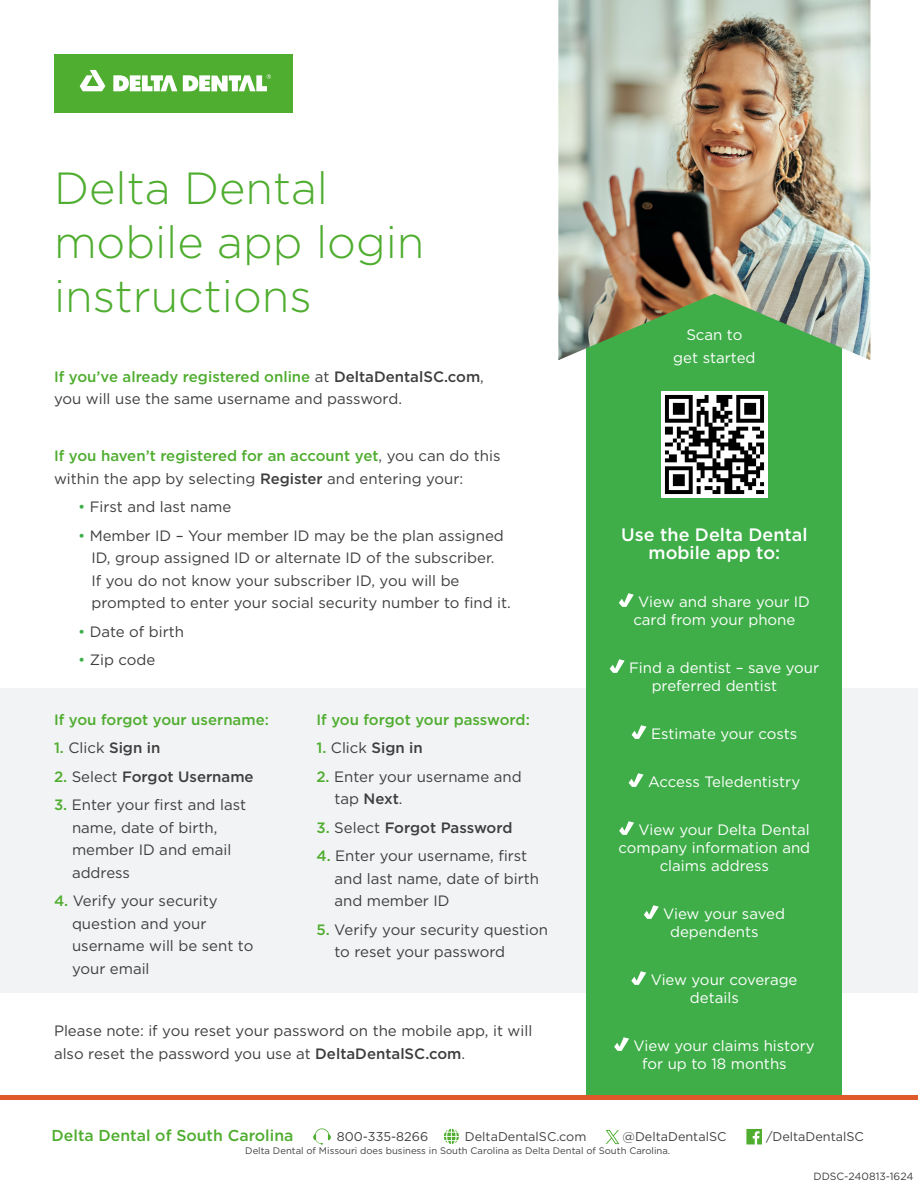
<style>
.page{position:relative;width:918px;height:1188px;background:#fff}
.page>*{position:absolute;margin:0;border:0;box-sizing:border-box;transform-origin:0 0}
.Heading_30pt{font:300 45px/54px "Gotham";color:#4fad2f}
.Body_10_pt{font:500 18px/18px "Gotham";color:#fff;text-align:center}
.t1{font:500 15.75px "Gotham";color:#4fad2f}
.Body_10_pt-2{font:15px/22.5px "Gotham";color:#3e3e3f}
.Body_10_pt-3{font:15px/18px "Gotham";color:#fff}
.Body_10_pt-4{font:500 15px "Gotham";color:#3e3e3f}
.Body_10_pt-5{font:500 15px "Gotham";color:#4fad2f}
.t2{font:12.6px "Gotham";color:#414141}
.Body_10_pt-6{font:10.5px "Gotham";color:#3e3e3f}
.t3{font:9.45px "Gotham";color:#414141}
.s1{font-weight:500;color:#4fad2f}
.s2{font-weight:500}
.s3{color:#3fae49}
.s4{color:#4fad2f}
.s5{font-weight:400}
</style>
<div class="page">
<div style="left:0;top:688px;width:918px;height:305px;background:#f2f3f4"></div>
<div style="left:586px;top:207px;width:256px;height:890px;background:#3fae49"></div>
<svg style="left:619px;top:593px;width:15px;height:14px"></svg>
<svg style="left:610px;top:659px;width:15px;height:14px"></svg>
<svg style="left:632px;top:725px;width:15px;height:14px"></svg>
<svg style="left:629px;top:773px;width:15px;height:14px"></svg>
<svg style="left:619px;top:821px;width:15px;height:14px"></svg>
<svg style="left:644px;top:905px;width:15px;height:14px"></svg>
<svg style="left:631px;top:971px;width:15px;height:14px"></svg>
<svg style="left:614px;top:1037px;width:15px;height:14px"></svg>
<div style="left:54px;top:54px;width:239px;height:59px;background:#4fad2f"></div>
<svg style="left:80px;top:70px;width:25px;height:21px"></svg>
<svg style="left:113px;top:75px;width:64px;height:17px"></svg>
<svg style="left:183px;top:74px;width:88px;height:18px"></svg>
<img style="left:558px;top:0;width:312px;height:360px">
<hr style="left:0;top:1095px;width:918px;height:4px;background:#e0592a">
<img style="left:662px;top:392px;width:105px;height:105px">
<svg style="left:746px;top:1129px;width:16px;height:15px"></svg>
<svg style="left:444px;top:1129px;width:15px;height:15px"></svg>
<svg style="left:313px;top:1128px;width:18px;height:17px"></svg>
<svg style="left:606px;top:1130px;width:13px;height:14px"></svg>
<p class="Heading_30pt" style="left:54px;top:160px;width:372px">Delta Dental mobile app login instructions</p>
<p class="Body_10_pt-2" style="left:54px;top:365px;width:431px"><span class="s1">If you’ve already registered online</span> at <span class="s2">DeltaDentalSC.com</span>, you will use the same username and password.</p>
<p class="Body_10_pt-2" style="left:54px;top:445px;width:448px"><span class="s1">If you haven’t registered for an account yet</span>, you can do this within the app by selecting <span class="s2">Register</span> and entering your:</p>
<p class="Body_10_pt-2" style="left:78px;top:496px;width:155px"><span class="s3">•</span> First and last name</p>
<p class="Body_10_pt-2" style="left:92px;top:524px;width:421px;text-indent:-14px"><span class="s3">•</span> Member ID – Your member ID may be the plan assigned ID, group assigned ID or alternate ID of the subscriber.<br>If you do not know your subscriber ID, you will be prompted to enter your social security number to find it.</p>
<p class="Body_10_pt-2" style="left:78px;top:620px;width:108px"><span class="s3">•</span> Date of birth</p>
<p class="Body_10_pt-2" style="left:78px;top:649px;width:79px"><span class="s3">•</span> Zip code</p>
<p class="Body_10_pt-5" style="left:54px;top:710px;width:216px">If you forgot your username:</p>
<p class="Body_10_pt-4" style="left:54px;top:738px;width:108px"><span class="s4">1.</span> <span class="s5">Click</span> Sign in</p>
<p class="Body_10_pt-4" style="left:54px;top:767px;width:201px"><span class="s4">2.</span> <span class="s5">Select</span> Forgot Username</p>
<p class="Body_10_pt-2" style="left:72px;top:793px;width:176px;text-indent:-18px"><span class="s1">3.</span> Enter your first and last name, date of birth, member ID and email address</p>
<p class="Body_10_pt-2" style="left:72px;top:889px;width:183px;text-indent:-18px"><span class="s1">4.</span> Verify your security question and your username will be sent to your email</p>
<p class="Body_10_pt-5" style="left:316px;top:710px;width:215px">If you forgot your password:</p>
<p class="Body_10_pt-4" style="left:316px;top:738px;width:108px"><span class="s4">1.</span> <span class="s5">Click</span> Sign in</p>
<p class="Body_10_pt-2" style="left:334px;top:765px;width:189px;text-indent:-18px"><span class="s1">2.</span> Enter your username and tap <span class="s2">Next</span>.</p>
<p class="Body_10_pt-4" style="left:316px;top:818px;width:198px"><span class="s4">3.</span> <span class="s5">Select</span> Forgot Password</p>
<p class="Body_10_pt-2" style="left:334px;top:844px;width:206px;text-indent:-18px"><span class="s1">4.</span> Enter your username, first and last name, date of birth and member ID</p>
<p class="Body_10_pt-2" style="left:334px;top:918px;width:215px;text-indent:-18px"><span class="s1">5.</span> Verify your security question to reset your password</p>
<p class="Body_10_pt-2" style="left:54px;top:1019px;width:480px">Please note: if you reset your password on the mobile app, it will also reset the password you use at <span class="s2">DeltaDentalSC.com</span>.</p>
<p class="Body_10_pt-3" style="left:673px;top:324px;width:84px;line-height:22.5px;text-align:center">Scan to get started</p>
<p class="Body_10_pt" style="left:621px;top:525px;width:188px">Use the Delta Dental mobile app to:</p>
<p class="Body_10_pt-3" style="left:633px;top:592px;width:178px;text-indent:5px">View and share your ID card from your phone</p>
<p class="Body_10_pt-3" style="left:652px;top:658px;width:169px;text-indent:-23px">Find a dentist – save your preferred dentist</p>
<p class="Body_10_pt-3" style="left:651px;top:724px;width:148px">Estimate your costs</p>
<p class="Body_10_pt-3" style="left:648px;top:772px;width:154px">Access Teledentistry</p>
<p class="Body_10_pt-3" style="left:639px;top:820px;width:173px">View your Delta Dental</p>
<p class="Body_10_pt-3" style="left:619px;top:838px;width:193px">company information and</p>
<p class="Body_10_pt-3" style="left:660px;top:856px;width:111px">claims address</p>
<p class="Body_10_pt-3" style="left:670px;top:904px;width:116px;text-indent:-7px">View your saved dependents</p>
<p class="Body_10_pt-3" style="left:690px;top:970px;width:109px;text-indent:-39px">View your coverage details</p>
<p class="Body_10_pt-3" style="left:642px;top:1036px;width:174px;text-indent:-8px">View your claims history for up to 18 months</p>
<p class="t1" style="left:52px;top:1125px;width:243px">Delta Dental of South Carolina</p>
<p class="t2" style="left:337px;top:1129px;width:93px">800-335-8266</p>
<p class="t2" style="left:465px;top:1129px;width:123px">DeltaDentalSC.com</p>
<p class="t2" style="left:623px;top:1129px;width:105px">@DeltaDentalSC</p>
<p class="t2" style="left:766px;top:1129px;width:99px">/DeltaDentalSC</p>
<p class="t3" style="left:245px;top:1145px;width:426px">Delta Dental of Missouri does business in South Carolina as Delta Dental of South Carolina.</p>
<p class="Body_10_pt-6" style="left:814px;top:1169px;width:101px">DDSC-240813-1624</p>
</div>
